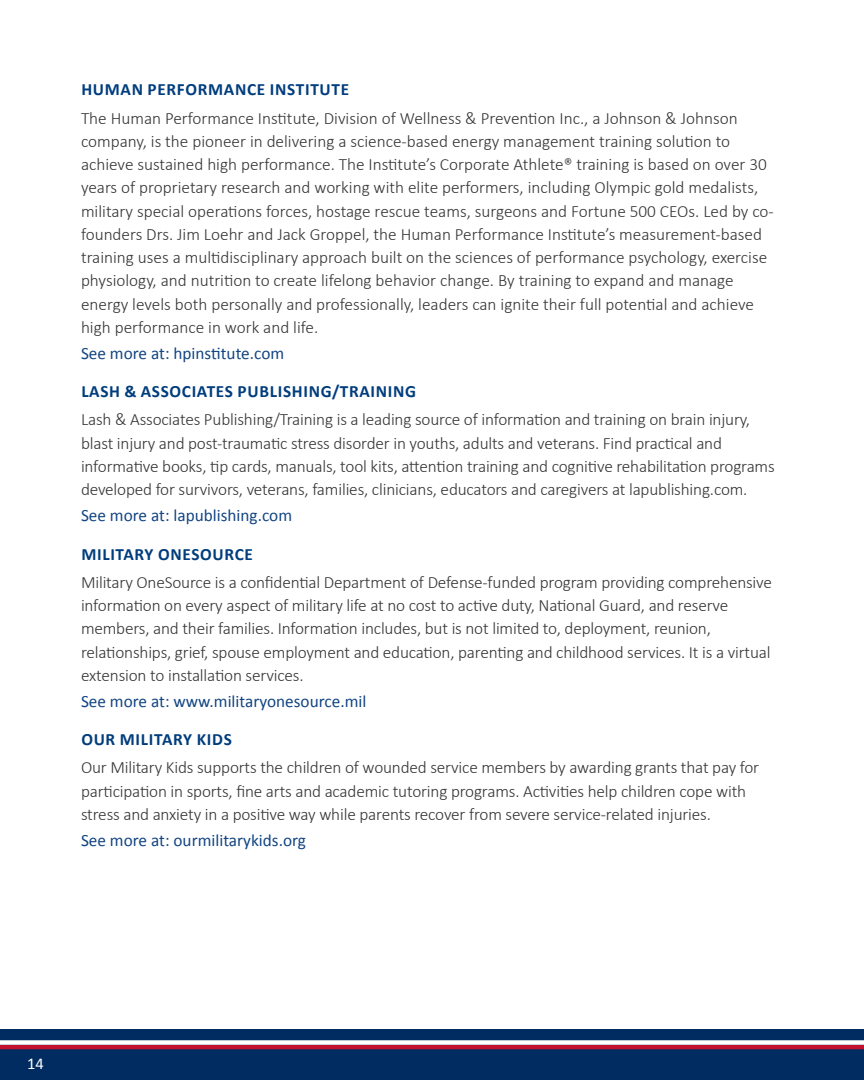
<style>
.page{position:relative;width:864px;height:1080px;background:#fff}
.page>*{position:absolute;margin:0;border:0;box-sizing:border-box;transform-origin:0 0}
.Body_-_session_descr{font:300 17.25px/23.2px "Calibri";letter-spacing:-.01em;color:#363536}
.urls{font:17.25px "Calibri";color:#134583}
.H2_session_titles{font:700 17.25px "Calibri";letter-spacing:.04em;color:#013d7d}
.t1{font:16.5px "Calibri";color:#fff}
</style>
<div class="page">
<div style="left:0;top:1029px;width:864px;height:51px;background:#002c62"></div>
<hr style="left:0;top:1045px;width:864px;height:4px;background:#c3102f">
<div style="left:0;top:1040px;width:864px;height:5px;background:#fff"></div>
<p class="H2_session_titles" style="left:81px;top:79px;width:269px">HUMAN PERFORMANCE INSTITUTE</p>
<p class="Body_-_session_descr" style="left:81px;top:105px;width:694px">The Human Performance Institute, Division of Wellness &amp; Prevention Inc., a Johnson &amp; Johnson company, is the pioneer in delivering a science-based energy management training solution to achieve sustained high performance. The Institute’s Corporate Athlete® training is based on over 30 years of proprietary research and working with elite performers, including Olympic gold medalists, military special operations forces, hostage rescue teams, surgeons and Fortune 500 CEOs. Led by co&shy;founders Drs. Jim Loehr and Jack Groppel, the Human Performance Institute’s measurement-based training uses a multidisciplinary approach built on the sciences of performance psychology, exercise physiology, and nutrition to create lifelong behavior change. By training to expand and manage energy levels both personally and professionally, leaders can ignite their full potential and achieve high performance in work and life.</p>
<p class="urls" style="left:81px;top:343px;width:205px">See more at: hpinstitute.com</p>
<p class="H2_session_titles" style="left:81px;top:381px;width:336px">LASH &amp; ASSOCIATES PUBLISHING/TRAINING</p>
<p class="Body_-_session_descr" style="left:81px;top:407px;width:695px">Lash &amp; Associates Publishing/Training is a leading source of information and training on brain injury, blast injury and post-traumatic stress disorder in youths, adults and veterans. Find practical and informative books, tip cards, manuals, tool kits, attention training and cognitive rehabilitation programs developed for survivors, veterans, families, clinicians, educators and caregivers at lapublishing.com.</p>
<p class="urls" style="left:81px;top:505px;width:213px">See more at: lapublishing.com</p>
<p class="H2_session_titles" style="left:81px;top:543px;width:173px">MILITARY ONESOURCE</p>
<p class="Body_-_session_descr" style="left:81px;top:570px;width:693px">Military OneSource is a confidential Department of Defense-funded program providing comprehensive information on every aspect of military life at no cost to active duty, National Guard, and reserve members, and their families. Information includes, but is not limited to, deployment, reunion, relationships, grief, spouse employment and education, parenting and childhood services. It is a virtual extension to installation services.</p>
<p class="urls" style="left:81px;top:691px;width:287px">See more at: www.militaryonesource.mil</p>
<p class="H2_session_titles" style="left:81px;top:729px;width:152px">OUR MILITARY KIDS</p>
<p class="Body_-_session_descr" style="left:81px;top:755px;width:680px">Our Military Kids supports the children of wounded service members by awarding grants that pay for participation in sports, fine arts and academic tutoring programs. Activities help children cope with stress and anxiety in a positive way while parents recover from severe service-related injuries.</p>
<p class="urls" style="left:81px;top:830px;width:227px">See more at: ourmilitarykids.org</p>
<p class="t1" style="left:27px;top:1053px;width:18px">14</p>
</div>
